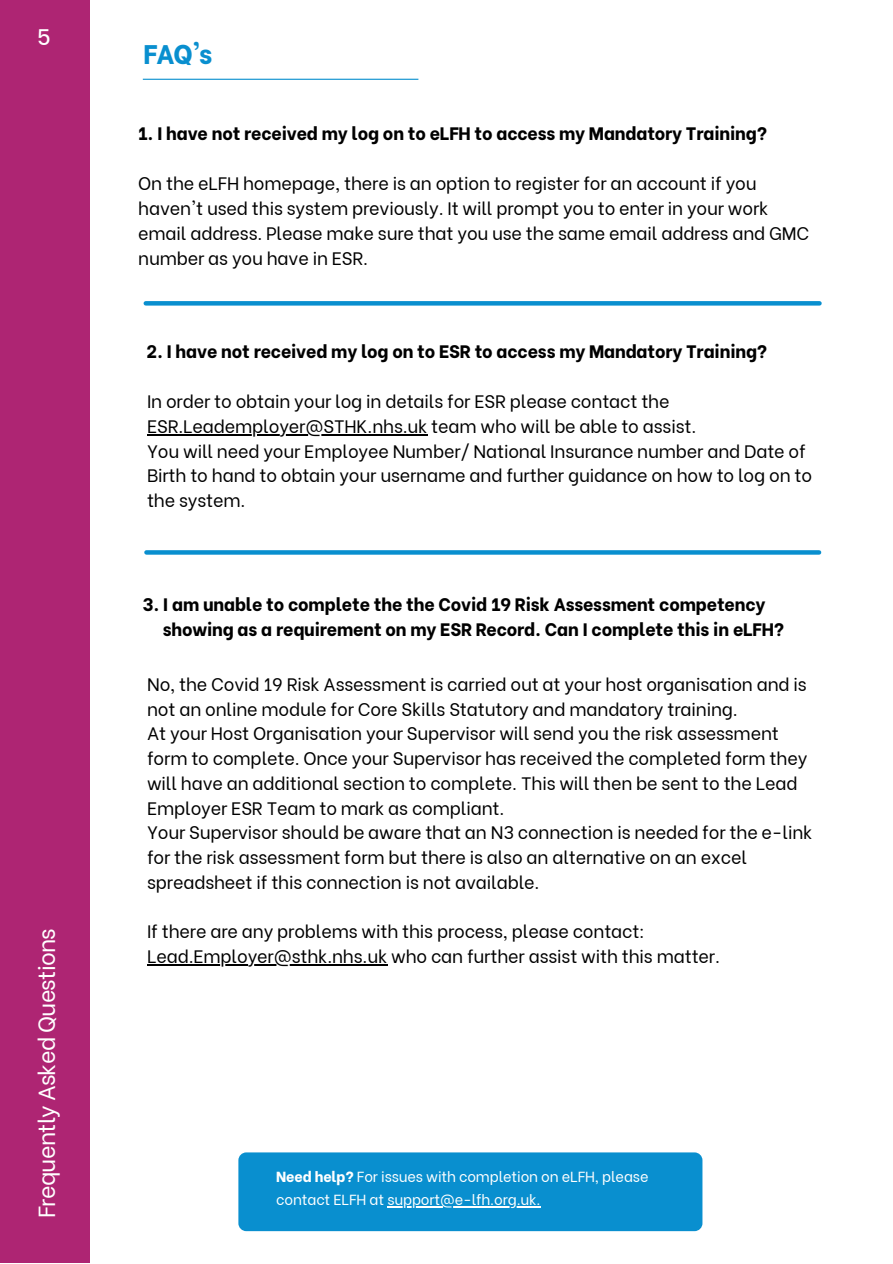
<style>
.page{position:relative;width:893px;height:1264px;background:#fff}
.page>*{position:absolute;margin:0;border:0;box-sizing:border-box;transform-origin:0 0}
.t1{font:800 26.85px "Be Vietnam";color:#098fcf}
.t2{font:23.25px "Be Vietnam";letter-spacing:-.03em;color:#fff}
.t3{font:500 22.5px "Be Vietnam";color:#fff}
.t4{font:18px/24.8px "Be Vietnam";letter-spacing:-.01em;color:#000}
.t5{font:800 18px/24.8px "Be Vietnam";letter-spacing:-.01em;color:#000}
.t6{font:14.55px/23.5px "Be Vietnam";letter-spacing:-.01em;color:#fff}
.s1{font-weight:800}
</style>
<div class="page">
<div style="left:0;top:0;width:89px;height:1262px;background:#ae2573"></div>
<hr style="left:143px;top:79px;width:275px;height:1px;background:#098fcf">
<svg style="left:146px;top:301px;width:673px;height:4px;background:#0e91d0"></svg>
<svg style="left:146px;top:550px;width:673px;height:4px;background:#1494d1"></svg>
<hr style="left:147px;top:434px;width:280px;height:1px;background:#000">
<hr style="left:147px;top:964px;width:240px;height:1px;background:#000">
<div style="left:238px;top:1152px;width:464px;height:79px;background:#098fcf;border-radius:8px"></div>
<hr style="left:387px;top:1206px;width:153px;height:1px;background:#fff">
<p class="t3" style="left:37px;top:18px;width:15px">5</p>
<p class="t2" style="left:27px;top:1217px;width:291px;rotate:-90deg">Frequently Asked Questions</p>
<h1 class="t1" style="left:143px;top:32px;width:70px">FAQ's</h1>
<p class="t5" style="left:138px;top:119px;width:630px">1. I have not received my log on to eLFH to access my Mandatory Training?</p>
<p class="t4" style="left:138px;top:170px;width:672px">On the eLFH homepage, there is an option to register for an account if you haven't used this system previously. It will prompt you to enter in your work email address. Please make sure that you use the same email address and GMC number as you have in ESR.</p>
<p class="t5" style="left:146px;top:337px;width:622px">2. I have not received my log on to ESR to access my Mandatory Training?</p>
<p class="t4" style="left:147px;top:387px;width:666px">In order to obtain your log in details for ESR please contact the ESR.Leademployer@STHK.nhs.uk team who will be able to assist.<br>You will need your Employee Number/ National Insurance number and Date of Birth to hand to obtain your username and further guidance on how to log on to the system.</p>
<p class="t5" style="left:163px;top:590px;width:622px;text-indent:-20px">3. I am unable to complete the the Covid 19 Risk Assessment competency showing as a requirement on my ESR Record. Can I complete this in eLFH?</p>
<p class="t4" style="left:147px;top:670px;width:667px">No, the Covid 19 Risk Assessment is carried out at your host organisation and is not an online module for Core Skills Statutory and mandatory training.<br>At your Host Organisation your Supervisor will send you the risk assessment form to complete. Once your Supervisor has received the completed form they will have an additional section to complete. This will then be sent to the Lead Employer ESR Team to mark as compliant.<br>Your Supervisor should be aware that an N3 connection is needed for the e-link for the risk assessment form but there is also an alternative on an excel spreadsheet if this connection is not available.</p>
<p class="t4" style="left:147px;top:917px;width:574px">If there are any problems with this process, please contact:<br>Lead.Employer@sthk.nhs.uk who can further assist with this matter.</p>
<p class="t6" style="left:262px;top:1162px;width:374px"><span class="s1">Need help?</span> For issues with completion on eLFH, please contact ELFH via he "Contact us" page.</p>
<p class="t6" style="left:276px;top:1163px;width:374px"><span class="s1">Need help?</span> For issues with completion on eLFH, please contact ELFH at support@e-lfh.org.uk.</p>
</div>
